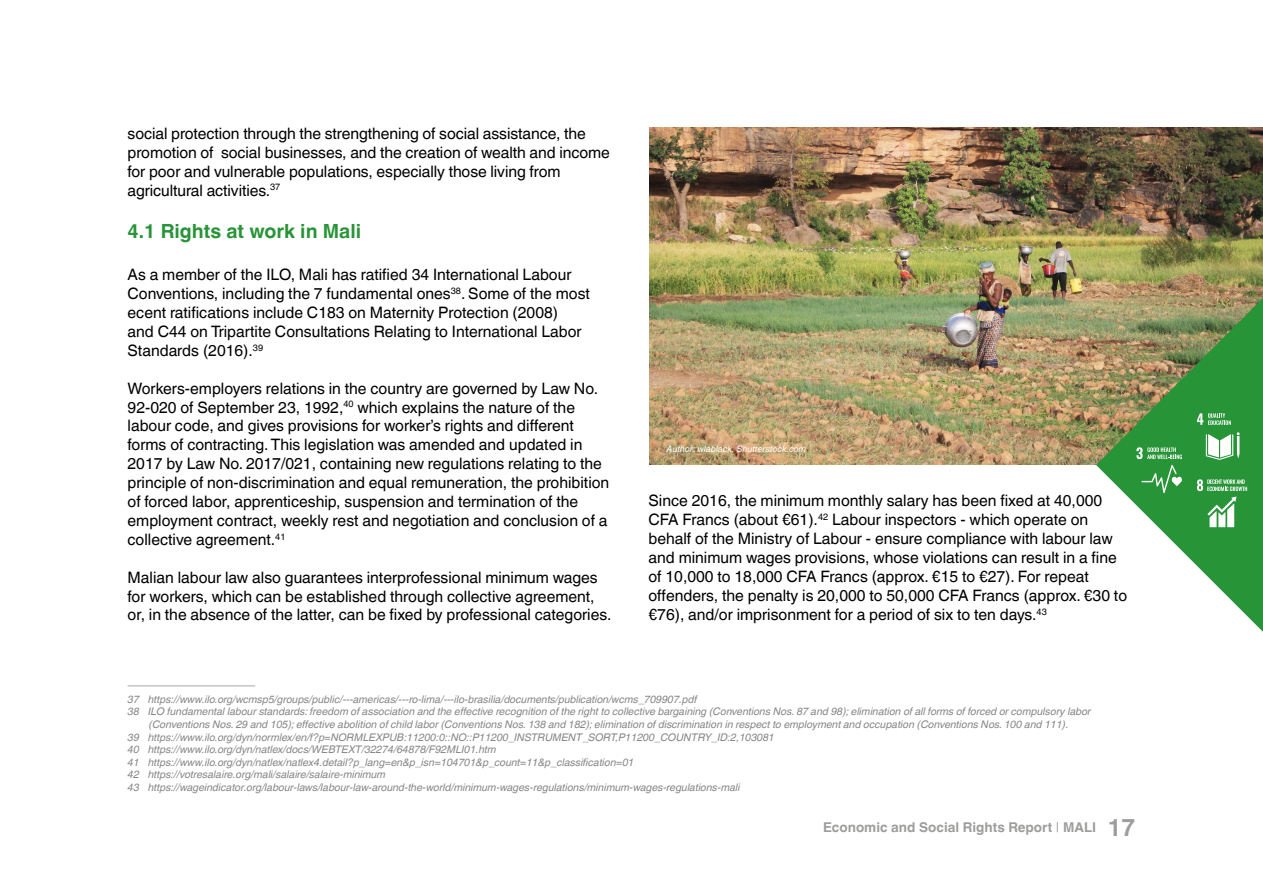
<style>
.page{position:relative;width:1263px;height:893px;background:#fff}
.page>*{position:absolute;margin:0;border:0;box-sizing:border-box;transform-origin:0 0}
.t1{font:700 19.5px "Helvetica World";color:#289438}
.t2{font:15.75px/18.9px "Helvetica World";color:#000}
.t3{font:700 13.5px "Helvetica World";color:#9d9d9c}
.t4{font:italic 10.5px "Helvetica World";color:#878787}
.t5{font:italic 9px "Helvetica World";color:#fff}
.s1{font-weight:400}
.s2{font-size:24px}
</style>
<div class="page">
<hr style="left:128px;top:685px;width:127px;height:1px;background:#b3b2b2">
<img style="left:649px;top:128px;width:614px;height:337px">
<svg style="left:1096px;top:298px;width:167px;height:334px"></svg>
<svg style="left:1136px;top:447px;width:46px;height:12px"></svg>
<svg style="left:1141px;top:465px;width:41px;height:28px"></svg>
<svg style="left:1197px;top:479px;width:50px;height:12px"></svg>
<svg style="left:1207px;top:497px;width:29px;height:30px"></svg>
<svg style="left:1197px;top:413px;width:34px;height:12px"></svg>
<svg style="left:1206px;top:432px;width:33px;height:28px"></svg>
<p class="t2" style="left:128px;top:124px;width:484px">social protection through the strengthening of social assistance, the promotion of social businesses, and the creation of wealth and income for poor and vulnerable populations, especially those living from agricultural activities.<sup>37</sup></p>
<p class="t1" style="left:128px;top:220px;width:235px">4.1 Rights at work in Mali</p>
<p class="t2" style="left:128px;top:265px;width:464px">As a member of the ILO, Mali has ratified 34 International Labour Conventions, including the 7 fundamental ones<sup>38</sup>. Some of the most ecent ratifications include C183 on Maternity Protection (2008)<br>and C44 on Tripartite Consultations Relating to International Labor Standards (2016).<sup>39</sup></p>
<p class="t2" style="left:128px;top:379px;width:483px">Workers-employers relations in the country are governed by Law No.<br>92-020 of September 23, 1992,<sup>40</sup> which explains the nature of the labour code, and gives provisions for worker’s rights and different forms of contracting. This legislation was amended and updated in 2017 by Law No. 2017/021, containing new regulations relating to the principle of non-discrimination and equal remuneration, the prohibition of forced labor, apprenticeship, suspension and termination of the employment contract, weekly rest and negotiation and conclusion of a collective agreement.<sup>41</sup></p>
<p class="t2" style="left:128px;top:568px;width:485px">Malian labour law also guarantees interprofessional minimum wages for workers, which can be established through collective agreement, or, in the absence of the latter, can be fixed by professional categories.</p>
<p class="t5" style="left:666px;top:443px;width:141px">Author: wlablack, Shutterstock.com</p>
<p class="t2" style="left:648px;top:491px;width:480px">Since 2016, the minimum monthly salary has been fixed at 40,000<br>CFA Francs (about €61).<sup>42</sup> Labour inspectors - which operate on behalf of the Ministry of Labour - ensure compliance with labour law and minimum wages provisions, whose violations can result in a fine of 10,000 to 18,000 CFA Francs (approx. €15 to €27). For repeat offenders, the penalty is 20,000 to 50,000 CFA Francs (approx. €30 to €76), and/or imprisonment for a period of six to ten days.<sup>43</sup></p>
<p class="t4" style="left:128px;top:693px;width:571px">37 https://www.ilo.org/wcmsp5/groups/public/---americas/---ro-lima/---ilo-brasilia/documents/publication/wcms_709907.pdf</p>
<p class="t4" style="left:128px;top:706px;width:965px">38 ILO fundamental labour standards: freedom of association and the effective recognition of the right to collective bargaining (Conventions Nos. 87 and 98); elimination of all forms of forced or compulsory labor</p>
<p class="t4" style="left:149px;top:718px;width:921px">(Conventions Nos. 29 and 105); effective abolition of child labor (Conventions Nos. 138 and 182); elimination of discrimination in respect to employment and occupation (Conventions Nos. 100 and 111).</p>
<p class="t4" style="left:128px;top:731px;width:648px">39 https://www.ilo.org/dyn/normlex/en/f?p=NORMLEXPUB:11200:0::NO::P11200_INSTRUMENT_SORT,P11200_COUNTRY_ID:2,103081</p>
<p class="t4" style="left:128px;top:743px;width:370px">40 https://www.ilo.org/dyn/natlex/docs/WEBTEXT/32274/64878/F92MLI01.htm</p>
<p class="t4" style="left:128px;top:756px;width:508px">41 https://www.ilo.org/dyn/natlex/natlex4.detail?p_lang=en&amp;p_isn=104701&amp;p_count=11&amp;p_classification=01</p>
<p class="t4" style="left:128px;top:769px;width:260px">42 https://votresalaire.org/mali/salaire/salaire-minimum</p>
<p class="t4" style="left:128px;top:781px;width:614px">43 https://wageindicator.org/labour-laws/labour-law-around-the-world/minimum-wages-regulations/minimum-wages-regulations-mali</p>
<p class="t3" style="left:823px;top:819px;width:314px">Economic and Social Rights Report <span class="s1">|</span> MALI <span class="s2">17</span></p>
</div>
